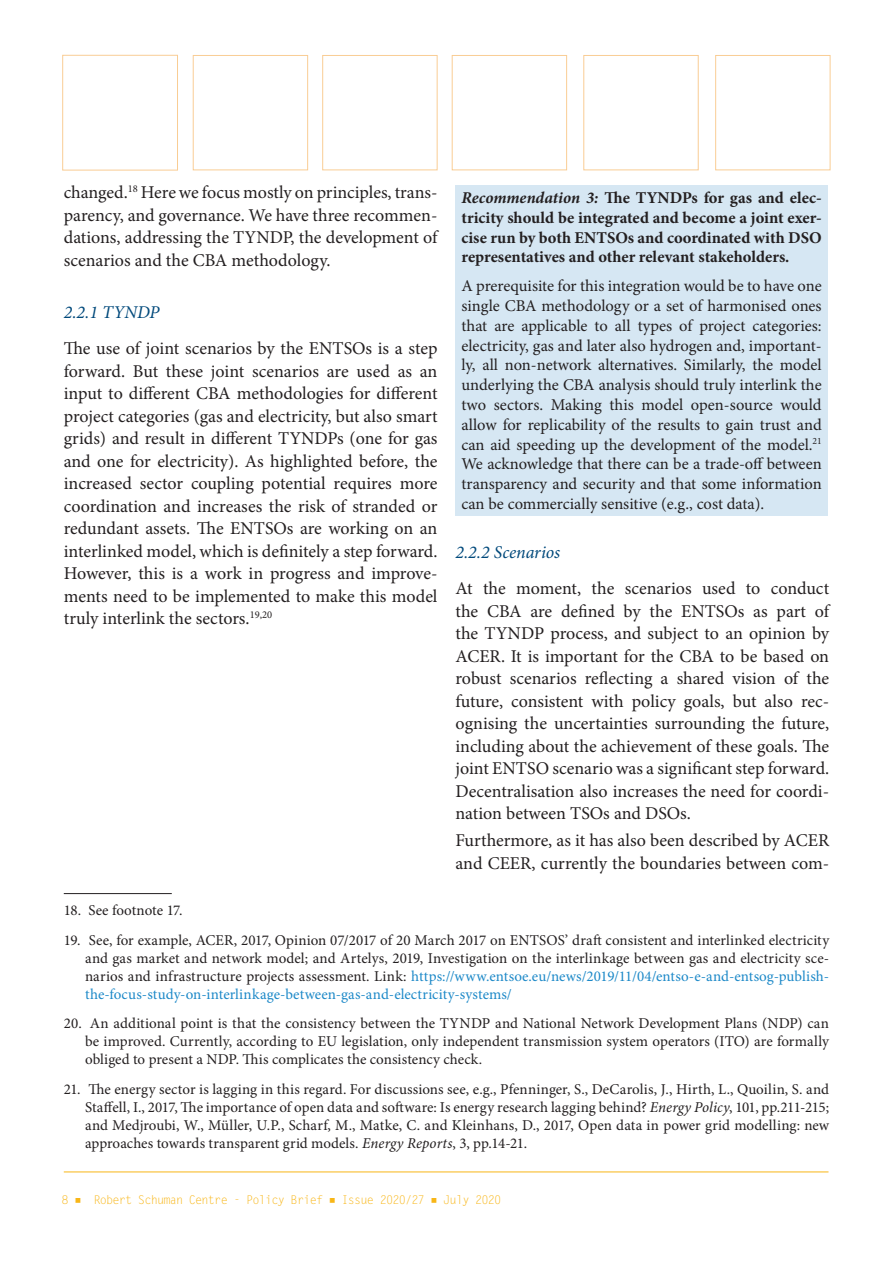
<style>
.page{position:relative;width:893px;height:1263px;background:#fff}
.page>*{position:absolute;margin:0;border:0;box-sizing:border-box;transform-origin:0 0}
.body_text{font:18px/22.5px "Minion Pro";color:#231f20;text-align:justify}
.Header_3{font:italic 18px "Minion Pro";color:#00497b}
.t1{font:16.5px/19.8px "Minion Pro";color:#231f20;text-align:justify}
.t2{font:700 16.5px/19.8px "Minion Pro";color:#231f20;text-align:justify}
.footnotes{font:15px/18px "Minion Pro";color:#231f20;text-align:justify}
.t3{font:12px "Letter Gothic Std";letter-spacing:-.07em;color:#f8b617}
.s1{font-style:italic}
.s2{color:#1d89c8}
</style>
<div class="page">
<hr style="left:64px;top:1172px;width:764px;height:1px;background:#f8b617">
<hr style="left:64px;top:893px;width:108px;height:1px;background:#231f20">
<div style="left:455px;top:185px;width:373px;height:330px;background:#d6e7f3"></div>
<p class="body_text" style="left:64px;top:181px;width:375px">changed.<sup>18</sup> Here we focus mostly on principles, trans&shy;parency, and governance. We have three recommen&shy;dations, addressing the TYNDP, the development of scenarios and the CBA methodology.</p>
<p class="Header_3" style="left:64px;top:300px;width:97px">2.2.1 TYNDP</p>
<p class="body_text" style="left:64px;top:337px;width:375px">The use of joint scenarios by the ENTSOs is a step forward. But these joint scenarios are used as an input to different CBA methodologies for different project categories (gas and electricity, but also smart grids) and result in different TYNDPs (one for gas and one for electricity). As highlighted before, the increased sector coupling potential requires more coordination and increases the risk of stranded or redundant assets. The ENTSOs are working on an interlinked model, which is definitely a step forward.<br>However, this is a work in progress and improve&shy;ments need to be implemented to make this model truly interlink the sectors.<sup>19,20</sup></p>
<p class="t2" style="left:461px;top:188px;width:362px"><span class="s1">Recommendation 3:</span> The TYNDPs for gas and elec&shy;tricity should be integrated and become a joint exer&shy;cise run by both ENTSOs and coordinated with DSO representatives and other relevant stakeholders.</p>
<p class="t1" style="left:461px;top:276px;width:362px">A prerequisite for this integration would be to have one single CBA methodology or a set of harmonised ones that are applicable to all types of project categories: electricity, gas and later also hydrogen and, important&shy;ly, all non-network alternatives. Similarly, the model underlying the CBA analysis should truly interlink the two sectors. Making this model open-source would allow for replicability of the results to gain trust and can aid speeding up the development of the model.<sup>21<br></sup>We acknowledge that there can be a trade-off between transparency and security and that some information can be commercially sensitive (e.g., cost data).</p>
<p class="Header_3" style="left:455px;top:540px;width:106px">2.2.2 Scenarios</p>
<p class="body_text" style="left:455px;top:577px;width:375px">At the moment, the scenarios used to conduct the CBA are defined by the ENTSOs as part of the TYNDP process, and subject to an opinion by ACER. It is important for the CBA to be based on robust scenarios reflecting a shared vision of the future, consistent with policy goals, but also rec&shy;ognising the uncertainties surrounding the future, including about the achievement of these goals. The joint ENTSO scenario was a significant step forward.<br>Decentralisation also increases the need for coordi&shy;nation between TSOs and DSOs.</p>
<p class="body_text" style="left:455px;top:829px;width:375px">Furthermore, as it has also been described by ACER and CEER, currently the boundaries between com-</p>
<p class="footnotes" style="left:64px;top:901px;width:120px">18. See footnote 17.</p>
<p class="footnotes" style="left:85px;top:931px;width:746px;text-indent:-21px">19. See, for example, ACER, 2017, Opinion 07/2017 of 20 March 2017 on ENTSOS’ draft consistent and interlinked electricity and gas market and network model; and Artelys, 2019, Investigation on the interlinkage between gas and electricity sce&shy;narios and infrastructure projects assessment. Link: <span class="s2">https://www.entsoe.eu/news/2019/11/04/entso-e-and-entsog-publish&shy;the-focus-study-on-interlinkage-between-gas-and-electricity-systems/</span></p>
<p class="footnotes" style="left:85px;top:1015px;width:746px;text-indent:-21px">20. An additional point is that the consistency between the TYNDP and National Network Development Plans (NDP) can be improved. Currently, according to EU legislation, only independent transmission system operators (ITO) are formally obliged to present a NDP. This complicates the consistency check.</p>
<p class="footnotes" style="left:85px;top:1080px;width:746px;text-indent:-21px">21. The energy sector is lagging in this regard. For discussions see, e.g., Pfenninger, S., DeCarolis, J., Hirth, L., Quoilin, S. and Staffell, I., 2017, The importance of open data and software: Is energy research lagging behind? <span class="s1">Energy Policy</span>, 101, pp.211-215; and Medjroubi, W., Müller, U.P., Scharf, M., Matke, C. and Kleinhans, D., 2017, Open data in power grid modelling: new approaches towards transparent grid models. <span class="s1">Energy Reports</span>, 3, pp.14-21.</p>
<p class="t3" style="left:62px;top:1193px;width:441px">8 ■ Robert Schuman Centre - Policy Brief ■ Issue 2020/27 ■ July 2020</p>
</div>
